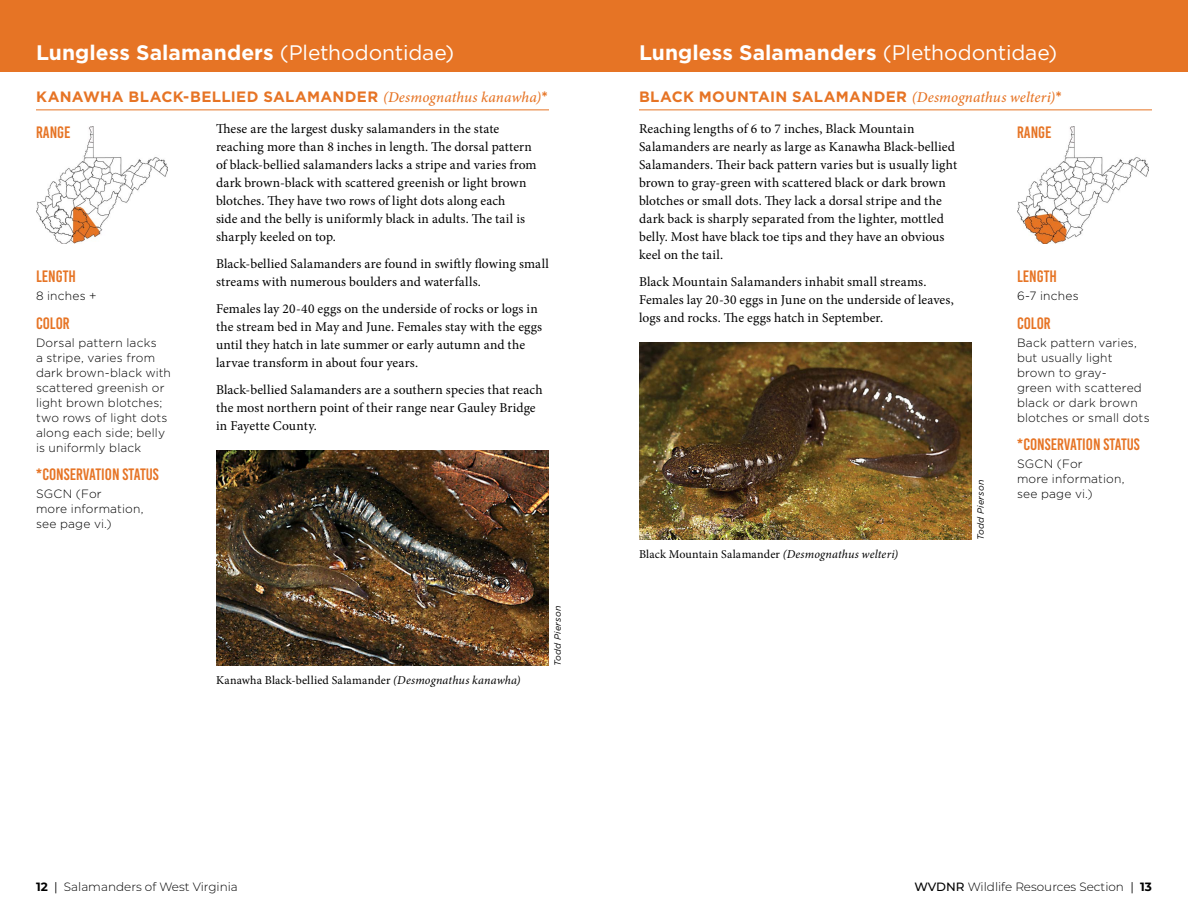
<style>
.page{position:relative;width:1188px;height:918px;background:#fff}
.page>*{position:absolute;margin:0;border:0;box-sizing:border-box;transform-origin:0 0}
.t1{font:700 21px "Gotham";letter-spacing:.005em;color:#fff}
.t2{font:16.5px "Bebas Kai";color:#e67425}
.t3{font:700 15px "Gotham";letter-spacing:.02em;color:#e67425}
.t4{font:13.5px/18px "Minion Pro";letter-spacing:.01em;color:#000}
.t5{font:300 12px/15px "Gotham";letter-spacing:.015em;color:#000}
.t6{font:12px "Minion Pro";letter-spacing:.015em;color:#000}
.t7{font:300 12px "Montserrat";color:#000}
.t8{font:italic 9px "Gotham";letter-spacing:.025em;color:#000}
.s1{font-weight:400}
.s2{font-family:"Minion Pro";font-weight:500;font-style:italic}
.s3{font-style:italic}
.s4{font-weight:700}
.s5{font-weight:500}
</style>
<div class="page">
<div style="left:0;top:0;width:1188px;height:72px;background:#e67425"></div>
<hr style="left:639px;top:109px;width:513px;height:1px;background:#e67425">
<hr style="left:36px;top:109px;width:513px;height:1px;background:#e67425">
<img style="left:216px;top:450px;width:333px;height:216px">
<img style="left:36px;top:126px;width:132px;height:118px">
<img style="left:1017px;top:126px;width:132px;height:118px">
<img style="left:639px;top:342px;width:333px;height:198px">
<h1 class="t1" style="left:36px;top:38px;width:420px">Lungless Salamanders <span class="s1">(Plethodontidae)</span></h1>
<h1 class="t1" style="left:639px;top:38px;width:420px">Lungless Salamanders <span class="s1">(Plethodontidae)</span></h1>
<p class="t3" style="left:36px;top:87px;width:513px">KANAWHA BLACK-BELLIED SALAMANDER <span class="s2">(Desmognathus kanawha)</span>*</p>
<p class="t4" style="left:216px;top:120px;width:322px">These are the largest dusky salamanders in the state reaching more than 8 inches in length. The dorsal pattern of black-bellied salamanders lacks a stripe and varies from dark brown-black with scattered greenish or light brown blotches. They have two rows of light dots along each<br>side and the belly is uniformly black in adults. The tail is sharply keeled on top.</p>
<p class="t4" style="left:216px;top:255px;width:334px">Black-bellied Salamanders are found in swiftly flowing small streams with numerous boulders and waterfalls.</p>
<p class="t4" style="left:216px;top:300px;width:328px">Females lay 20-40 eggs on the underside of rocks or logs in the stream bed in May and June. Females stay with the eggs until they hatch in late summer or early autumn and the larvae transform in about four years.</p>
<p class="t4" style="left:216px;top:381px;width:328px">Black-bellied Salamanders are a southern species that reach the most northern point of their range near Gauley Bridge in Fayette County.</p>
<p class="t2" style="left:36px;top:124px;width:36px">RANGE</p>
<p class="t2" style="left:36px;top:268px;width:41px">LENGTH</p>
<p class="t5" style="left:36px;top:288px;width:62px">8 inches +</p>
<p class="t2" style="left:36px;top:314px;width:35px">COLOR</p>
<p class="t5" style="left:36px;top:335px;width:137px">Dorsal pattern lacks<br>a stripe, varies from dark brown-black with scattered greenish or light brown blotches; two rows of light dots along each side; belly is uniformly black</p>
<p class="t2" style="left:36px;top:466px;width:124px">*CONSERVATION STATUS</p>
<p class="t5" style="left:36px;top:486px;width:109px">SGCN (For<br>more information, see page vi.)</p>
<p class="t6" style="left:216px;top:672px;width:306px">Kanawha Black-bellied Salamander <span class="s3">(Desmognathus kanawha)</span></p>
<p class="t8" style="left:552px;top:666px;width:62px;rotate:-90deg">Todd Pierson</p>
<p class="t3" style="left:639px;top:87px;width:425px">BLACK MOUNTAIN SALAMANDER <span class="s2">(Desmognathus welteri)</span>*</p>
<p class="t4" style="left:639px;top:120px;width:320px">Reaching lengths of 6 to 7 inches, Black Mountain Salamanders are nearly as large as Kanawha Black-bellied Salamanders. Their back pattern varies but is usually light brown to gray-green with scattered black or dark brown blotches or small dots. They lack a dorsal stripe and the dark back is sharply separated from the lighter, mottled belly. Most have black toe tips and they have an obvious keel on the tail.</p>
<p class="t4" style="left:639px;top:273px;width:316px">Black Mountain Salamanders inhabit small streams.<br>Females lay 20-30 eggs in June on the underside of leaves, logs and rocks. The eggs hatch in September.</p>
<p class="t2" style="left:1017px;top:124px;width:36px">RANGE</p>
<p class="t2" style="left:1017px;top:268px;width:41px">LENGTH</p>
<p class="t5" style="left:1017px;top:288px;width:63px">6-7 inches</p>
<p class="t2" style="left:1017px;top:314px;width:35px">COLOR</p>
<p class="t5" style="left:1017px;top:335px;width:134px">Back pattern varies, but usually light brown to gray-<br>green with scattered black or dark brown blotches or small dots</p>
<p class="t2" style="left:1017px;top:436px;width:124px">*CONSERVATION STATUS</p>
<p class="t5" style="left:1017px;top:456px;width:109px">SGCN (For<br>more information, see page vi.)</p>
<p class="t8" style="left:975px;top:540px;width:62px;rotate:-90deg">Todd Pierson</p>
<p class="t6" style="left:639px;top:546px;width:261px">Black Mountain Salamander <span class="s3">(Desmognathus welteri)</span></p>
<p class="t7" style="left:36px;top:879px;width:203px"><span class="s4">12</span> <span class="s1">|</span> Salamanders of West Virginia</p>
<p class="t7" style="left:914px;top:879px;width:239px"><span class="s5">WVDNR</span> Wildlife Resources Section <span class="s1">|</span> <span class="s4">13</span></p>
</div>
